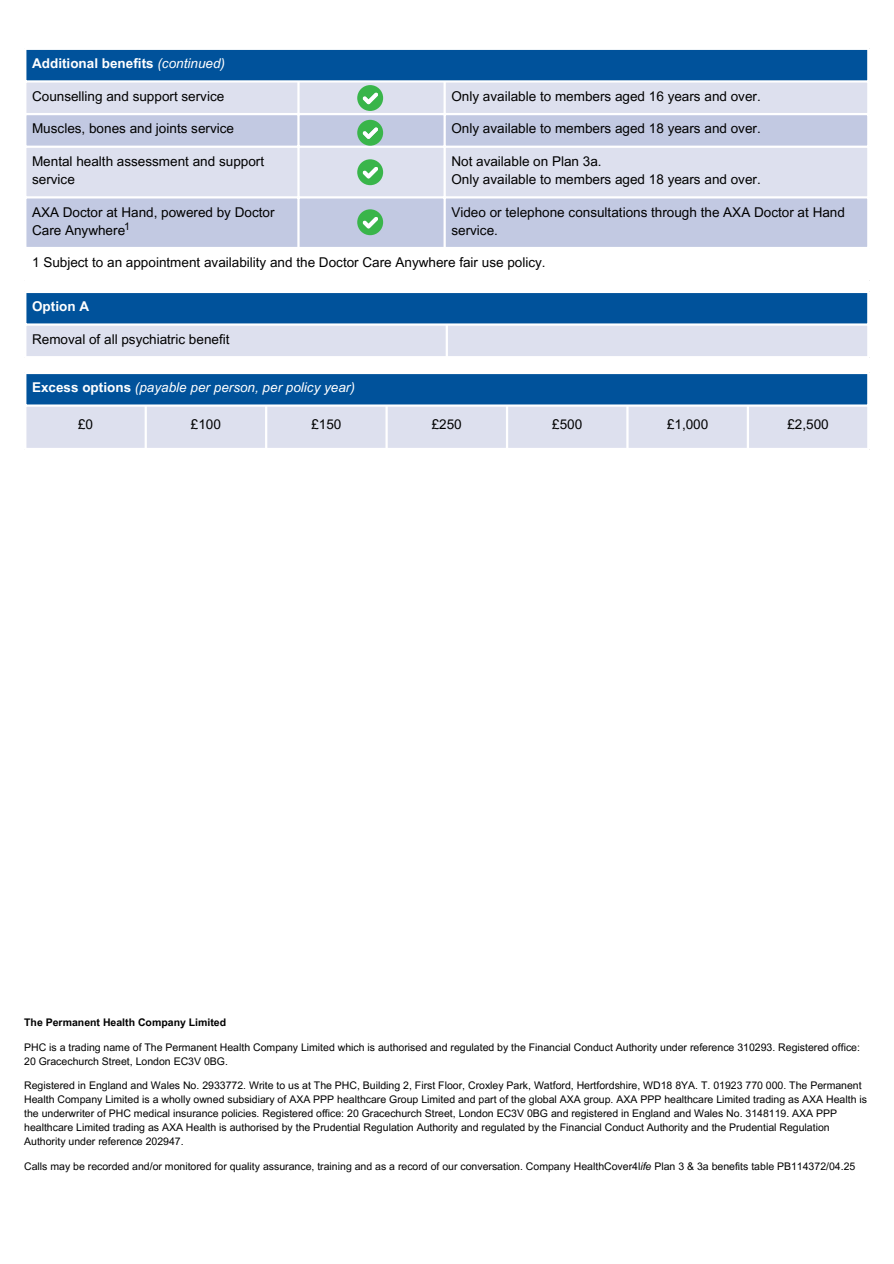
<style>
.page{position:relative;width:894px;height:1264px;background:#fff}
.page>*{position:absolute;margin:0;border:0;box-sizing:border-box;transform-origin:0 0}
.t1{font:13.5px/18px "Arial MT Pro";color:#000}
.t2{font:italic 13.5px "Arial MT Pro";color:#fff}
.t3{font:700 13.5px "Arial MT Pro";color:#fff}
.t4{font:10.5px/14px "Arial MT Pro";color:#000}
.t5{font:700 10.5px "Arial MT Pro";color:#000}
.s1{font-weight:400;font-style:italic}
.s2{font-weight:700;font-style:normal}
.s3{font-style:italic}
</style>
<div class="page">
<div style="left:25px;top:49px;width:843px;height:33px;background:#00529b"></div>
<div style="left:26px;top:83px;width:840px;height:30px;background:#dde0ee"></div>
<svg style="left:26px;top:115px;width:840px;height:132px;background:#ccd2e6"></svg>
<hr style="left:24px;top:50px;width:2px;height:229px;background:#fff">
<hr style="left:297px;top:83px;width:2px;height:164px;background:#fff">
<hr style="left:443px;top:83px;width:2px;height:164px;background:#fff">
<hr style="left:866px;top:50px;width:3px;height:229px;background:#fff">
<hr style="left:24px;top:48px;width:845px;height:2px;background:#fff">
<hr style="left:24px;top:80px;width:845px;height:3px;background:#fff">
<hr style="left:24px;top:146px;width:845px;height:2px;background:#fff">
<hr style="left:24px;top:196px;width:845px;height:2px;background:#fff">
<div style="left:25px;top:292px;width:843px;height:33px;background:#00529b"></div>
<div style="left:26px;top:326px;width:840px;height:30px;background:#dde0ee"></div>
<hr style="left:24px;top:293px;width:2px;height:63px;background:#fff">
<hr style="left:445px;top:326px;width:3px;height:30px;background:#fff">
<hr style="left:866px;top:293px;width:3px;height:63px;background:#fff">
<hr style="left:24px;top:291px;width:845px;height:2px;background:#fff">
<hr style="left:24px;top:323px;width:845px;height:3px;background:#fff">
<div style="left:25px;top:373px;width:843px;height:33px;background:#00529b"></div>
<div style="left:26px;top:407px;width:840px;height:41px;background:#dde0ee"></div>
<hr style="left:24px;top:374px;width:2px;height:74px;background:#fff">
<hr style="left:145px;top:407px;width:2px;height:41px;background:#fff">
<hr style="left:265px;top:407px;width:2px;height:41px;background:#fff">
<hr style="left:385px;top:407px;width:2px;height:41px;background:#fff">
<hr style="left:505px;top:407px;width:3px;height:41px;background:#fff">
<hr style="left:626px;top:407px;width:2px;height:41px;background:#fff">
<hr style="left:746px;top:407px;width:2px;height:41px;background:#fff">
<hr style="left:866px;top:374px;width:3px;height:74px;background:#fff">
<hr style="left:24px;top:372px;width:845px;height:2px;background:#fff">
<hr style="left:24px;top:404px;width:845px;height:3px;background:#fff">
<svg style="left:357px;top:85px;width:26px;height:26px"></svg>
<svg style="left:357px;top:120px;width:26px;height:26px"></svg>
<svg style="left:357px;top:159px;width:26px;height:26px"></svg>
<svg style="left:357px;top:209px;width:26px;height:26px"></svg>
<p class="t3" style="left:32px;top:58px;width:194px">Additional benefits <span class="s1">(continued)</span></p>
<p class="t1" style="left:32px;top:88px;width:194px">Counselling and support service</p>
<p class="t1" style="left:451px;top:88px;width:311px">Only available to members aged 16 years and over.</p>
<p class="t1" style="left:32px;top:121px;width:203px">Muscles, bones and joints service</p>
<p class="t1" style="left:451px;top:121px;width:311px">Only available to members aged 18 years and over.</p>
<p class="t1" style="left:32px;top:154px;width:233px">Mental health assessment and support service</p>
<p class="t1" style="left:451px;top:154px;width:152px">Not available on Plan 3a.</p>
<p class="t1" style="left:451px;top:172px;width:311px">Only available to members aged 18 years and over.</p>
<p class="t1" style="left:32px;top:204px;width:244px">AXA Doctor at Hand, powered by Doctor<br>Care Anywhere</p>
<p class="t1" style="left:451px;top:204px;width:395px">Video or telephone consultations through the AXA Doctor at Hand service.</p>
<p class="t1" style="left:32px;top:255px;width:515px">1 Subject to an appointment availability and the Doctor Care Anywhere fair use policy.</p>
<p class="t3" style="left:32px;top:301px;width:58px">Option A</p>
<p class="t1" style="left:32px;top:331px;width:199px">Removal of all psychiatric benefit</p>
<p class="t2" style="left:32px;top:382px;width:324px"><span class="s2">Excess options</span> (payable per person, per policy year)</p>
<p class="t1" style="left:78px;top:417px;width:17px">£0</p>
<p class="t1" style="left:191px;top:417px;width:32px">£100</p>
<p class="t1" style="left:311px;top:417px;width:32px">£150</p>
<p class="t1" style="left:431px;top:417px;width:32px">£250</p>
<p class="t1" style="left:552px;top:417px;width:32px">£500</p>
<p class="t1" style="left:666px;top:417px;width:43px">£1,000</p>
<p class="t1" style="left:787px;top:417px;width:43px">£2,500</p>
<p class="t4" style="left:124px;top:221px;width:7px">1</p>
<p class="t5" style="left:24px;top:1018px;width:203px">The Permanent Health Company Limited</p>
<p class="t4" style="left:24px;top:1041px;width:837px">PHC is a trading name of The Permanent Health Company Limited which is authorised and regulated by the Financial Conduct Authority under reference 310293. Registered office:<br>20 Gracechurch Street, London EC3V 0BG.</p>
<p class="t4" style="left:24px;top:1079px;width:844px">Registered in England and Wales No. 2933772. Write to us at The PHC, Building 2, First Floor, Croxley Park, Watford, Hertfordshire, WD18 8YA. T. 01923 770 000. The Permanent Health Company Limited is a wholly owned subsidiary of AXA PPP healthcare Group Limited and part of the global AXA group. AXA PPP healthcare Limited trading as AXA Health is the underwriter of PHC medical insurance policies. Registered office: 20 Gracechurch Street, London EC3V 0BG and registered in England and Wales No. 3148119. AXA PPP healthcare Limited trading as AXA Health is authorised by the Prudential Regulation Authority and regulated by the Financial Conduct Authority and the Prudential Regulation Authority under reference 202947.</p>
<p class="t4" style="left:24px;top:1160px;width:832px">Calls may be recorded and/or monitored for quality assurance, training and as a record of our conversation. Company HealthCover4l<span class="s3">ife</span> Plan 3 &amp; 3a benefits table PB114372/04.25</p>
</div>
